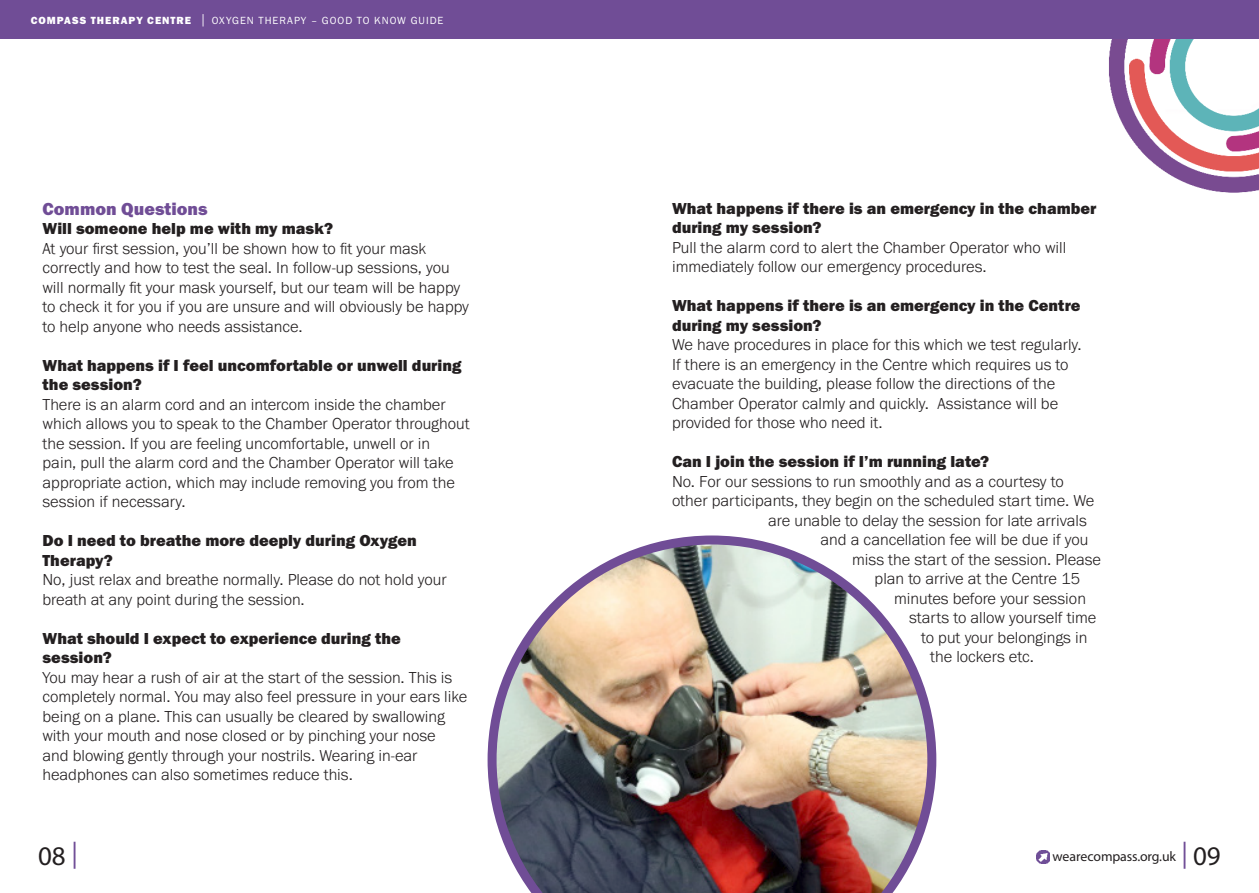
<style>
.page{position:relative;width:1259px;height:893px;background:#fff}
.page>*{position:absolute;margin:0;border:0;box-sizing:border-box;transform-origin:0 0}
.t1{font:27px "Myriad Pro";color:#231f20}
.t2{font:18px "Franklin Gothic URW Hea";color:#704d96}
.t3{font:300 16.5px/19.5px "Franklin Gothic URW";color:#231f20}
.t4{font:16.5px/19.5px "Franklin Gothic URW Hea";color:#231f20}
.t5{font:13.8px "Myriad Pro";letter-spacing:-.01em;color:#231f20}
.t6{font:10.8px "Franklin Gothic URW Boo";letter-spacing:.09em;color:#fff}
.s1{font-family:"Franklin Gothic URW Hea"}
.s2{font-family:"Franklin Gothic URW";font-weight:300;font-size:14.85px}
.s3{color:#704d96}
.s4{font-size:27px;color:#704d96}
.s5{font-size:27px}
</style>
<div class="page">
<svg style="left:1036px;top:851px;width:13px;height:13px"></svg>
<img style="left:1106px;top:38px;width:153px;height:155px">
<div style="left:0;top:0;width:1259px;height:38px;background:#704d96"></div>
<img style="left:487px;top:535px;width:449px;height:358px">
<p class="t6" style="left:31px;top:13px;width:414px"><span class="s1">COMPASS THERAPY CENTRE</span> <span class="s2">|</span> OXYGEN THERAPY – GOOD TO KNOW GUIDE</p>
<p class="t2" style="left:43px;top:197px;width:167px">Common Questions</p>
<p class="t4" style="left:43px;top:218px;width:292px">Will someone help me with my mask?</p>
<p class="t3" style="left:43px;top:238px;width:428px">At your first session, you’ll be shown how to fit your mask correctly and how to test the seal. In follow-up sessions, you will normally fit your mask yourself, but our team will be happy to check it for you if you are unsure and will obviously be happy to help anyone who needs assistance.</p>
<p class="t4" style="left:43px;top:355px;width:420px">What happens if I feel uncomfortable or unwell during the session?</p>
<p class="t3" style="left:43px;top:394px;width:429px">There is an alarm cord and an intercom inside the chamber which allows you to speak to the Chamber Operator throughout the session. If you are feeling uncomfortable, unwell or in<br>pain, pull the alarm cord and the Chamber Operator will take appropriate action, which may include removing you from the session if necessary.</p>
<p class="t4" style="left:43px;top:530px;width:376px">Do I need to breathe more deeply during Oxygen<br>Therapy?</p>
<p class="t3" style="left:43px;top:569px;width:406px">No, just relax and breathe normally. Please do not hold your breath at any point during the session.</p>
<p class="t4" style="left:43px;top:628px;width:360px">What should I expect to experience during the session?</p>
<p class="t3" style="left:43px;top:667px;width:426px">You may hear a rush of air at the start of the session. This is completely normal. You may also feel pressure in your ears like being on a plane. This can usually be cleared by swallowing with your mouth and nose closed or by pinching your nose<br>and blowing gently through your nostrils. Wearing in-ear headphones can also sometimes reduce this.</p>
<p class="t4" style="left:672px;top:198px;width:426px">What happens if there is an emergency in the chamber during my session?</p>
<p class="t3" style="left:672px;top:237px;width:396px">Pull the alarm cord to alert the Chamber Operator who will immediately follow our emergency procedures.</p>
<p class="t4" style="left:672px;top:295px;width:410px">What happens if there is an emergency in the Centre during my session?</p>
<p class="t3" style="left:672px;top:334px;width:411px">We have procedures in place for this which we test regularly.<br>If there is an emergency in the Centre which requires us to evacuate the building, please follow the directions of the Chamber Operator calmly and quickly. Assistance will be provided for those who need it.</p>
<p class="t4" style="left:672px;top:451px;width:319px">Can I join the session if I’m running late?</p>
<p class="t3" style="left:672px;top:471px;width:393px">No. For our sessions to run smoothly and as a courtesy to</p>
<p class="t3" style="left:672px;top:490px;width:424px">other participants, they begin on the scheduled start time. We</p>
<p class="t3" style="left:768px;top:510px;width:320px">are unable to delay the session for late arrivals</p>
<p class="t3" style="left:820px;top:529px;width:269px">and a cancellation fee will be due if you</p>
<p class="t3" style="left:852px;top:549px;width:250px">miss the start of the session. Please</p>
<p class="t3" style="left:874px;top:568px;width:207px">plan to arrive at the Centre 15</p>
<p class="t3" style="left:894px;top:588px;width:193px">minutes before your session</p>
<p class="t3" style="left:909px;top:607px;width:189px">starts to allow yourself time</p>
<p class="t3" style="left:921px;top:627px;width:168px">to put your belongings in</p>
<p class="t3" style="left:930px;top:646px;width:105px">the lockers etc.</p>
<p class="t1" style="left:38px;top:840px;width:41px">08 <span class="s3">|</span></p>
<p class="t5" style="left:1052px;top:848px;width:170px">we are compass.org.uk <span class="s4">|</span> <span class="s5">09</span></p>
</div>
